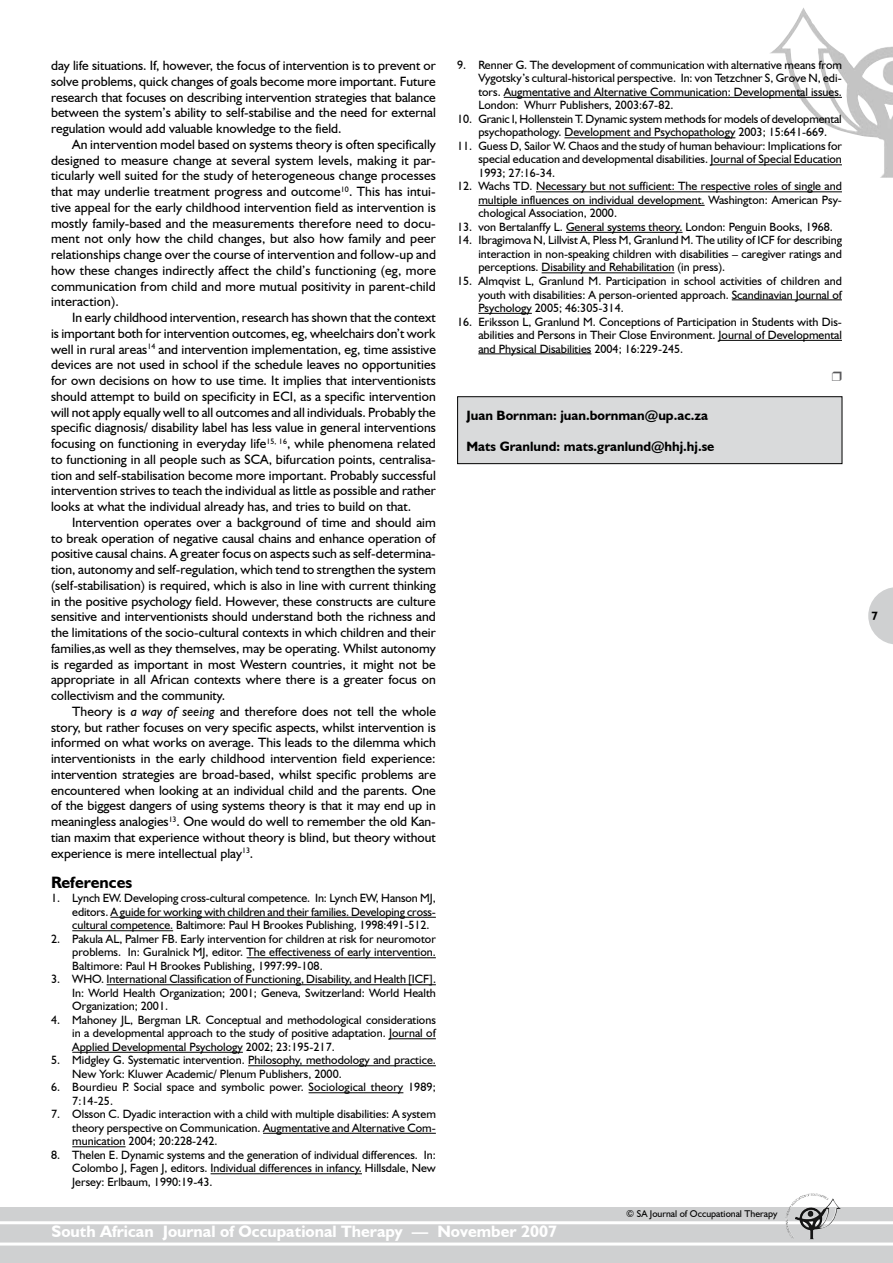
<style>
.page{position:relative;width:893px;height:1263px;background:#fff}
.page>*{position:absolute;margin:0;border:0;box-sizing:border-box;transform-origin:0 0}
.t1{font:700 16.5px "Humanist 521 BT";color:#fff}
.t2{font:700 16.5px "Humanist 521 BT";color:#000}
.t3{font:13.5px/15.8px "Humanist 521 BT";color:#000;text-align:justify}
.t4{font:700 13.5px "Humanist 521 BT";color:#000}
.t5{font:12px/13.5px "Humanist 521 BT";color:#000;text-align:justify}
.t6{font:700 12px "Humanist 521 BT";color:#000}
.t7{font:9.75px "Humanist 521 BT";color:#000}
.s1{font-style:italic}
</style>
<div class="page">
<img style="left:769px;top:8px;width:124px;height:170px">
<div style="left:0;top:1207px;width:893px;height:56px;background:#cfd0d1"></div>
<hr style="left:0;top:1221px;width:893px;height:3px;background:#fff">
<hr style="left:0;top:1242px;width:893px;height:3px;background:#fff">
<img style="left:802px;top:1193px;width:24px;height:6px">
<div style="left:458px;top:397px;width:384px;height:67px;background:#d9dadb"></div>
<div style="left:457px;top:396px;width:385px;height:68px;border:1px solid #000"></div>
<svg style="left:868px;top:587px;width:25px;height:57px"></svg>
<hr style="left:110px;top:917px;width:326px;height:1px;background:#000">
<hr style="left:72px;top:930px;width:101px;height:1px;background:#000">
<hr style="left:247px;top:957px;width:189px;height:1px;background:#000">
<hr style="left:107px;top:984px;width:329px;height:1px;background:#000">
<hr style="left:389px;top:1038px;width:47px;height:1px;background:#000">
<hr style="left:72px;top:1052px;width:171px;height:1px;background:#000">
<hr style="left:248px;top:1065px;width:188px;height:1px;background:#000">
<hr style="left:309px;top:1092px;width:94px;height:1px;background:#000">
<hr style="left:263px;top:1133px;width:173px;height:1px;background:#000">
<hr style="left:72px;top:1146px;width:54px;height:1px;background:#000">
<hr style="left:211px;top:1173px;width:151px;height:1px;background:#000">
<hr style="left:504px;top:97px;width:338px;height:1px;background:#000">
<hr style="left:564px;top:137px;width:171px;height:1px;background:#000">
<hr style="left:710px;top:164px;width:132px;height:1px;background:#000">
<hr style="left:536px;top:191px;width:306px;height:1px;background:#000">
<hr style="left:478px;top:205px;width:227px;height:1px;background:#000">
<hr style="left:566px;top:232px;width:116px;height:1px;background:#000">
<hr style="left:542px;top:272px;width:132px;height:1px;background:#000">
<hr style="left:732px;top:299px;width:110px;height:1px;background:#000">
<hr style="left:478px;top:313px;width:54px;height:1px;background:#000">
<hr style="left:719px;top:340px;width:123px;height:1px;background:#000">
<hr style="left:478px;top:353px;width:113px;height:1px;background:#000">
<p class="t3" style="left:51px;top:57px;width:386px">day life situations. If, however, the focus of intervention is to prevent or solve problems, quick changes of goals become more important. Future research that focuses on describing intervention strategies that balance between the system’s ability to self-stabilise and the need for external regulation would add valuable knowledge to the field.</p>
<p class="t3" style="left:51px;top:136px;width:386px;text-indent:21px">An intervention model based on systems theory is often specifically designed to measure change at several system levels, making it par&shy;ticularly well suited for the study of heterogeneous change processes that may underlie treatment progress and outcome<sup>10</sup>. This has intui&shy;tive appeal for the early childhood intervention field as intervention is mostly family-based and the measurements therefore need to docu&shy;ment not only how the child changes, but also how family and peer relationships change over the course of intervention and follow-up and how these changes indirectly affect the child’s functioning (eg, more communication from child and more mutual positivity in parent-child interaction).</p>
<p class="t3" style="left:51px;top:309px;width:386px;text-indent:21px">In early childhood intervention, research has shown that the context is important both for intervention outcomes, eg, wheelchairs don’t work well in rural areas<sup>14</sup> and intervention implementation, eg, time assistive devices are not used in school if the schedule leaves no opportunities for own decisions on how to use time. It implies that interventionists should attempt to build on specificity in ECI, as a specific intervention will not apply equally well to all outcomes and all individuals. Probably the specific diagnosis/ disability label has less value in general interventions focusing on functioning in everyday life<sup>15,</sup> <sup>16</sup>, while phenomena related to functioning in all people such as SCA, bifurcation points, centralisa&shy;tion and self-stabilisation become more important. Probably successful intervention strives to teach the individual as little as possible and rather looks at what the individual already has, and tries to build on that.</p>
<p class="t3" style="left:51px;top:514px;width:386px;text-indent:21px">Intervention operates over a background of time and should aim to break operation of negative causal chains and enhance operation of positive causal chains. A greater focus on aspects such as self-determina&shy;tion, autonomy and self-regulation, which tend to strengthen the system (self-stabilisation) is required, which is also in line with current thinking in the positive psychology field. However, these constructs are culture sensitive and interventionists should understand both the richness and the limitations of the socio-cultural contexts in which children and their families,as well as they themselves, may be operating. Whilst autonomy is regarded as important in most Western countries, it might not be appropriate in all African contexts where there is a greater focus on collectivism and the community.</p>
<p class="t3" style="left:51px;top:703px;width:386px;text-indent:21px">Theory is <span class="s1">a way of seeing</span> and therefore does not tell the whole story, but rather focuses on very specific aspects, whilst intervention is informed on what works on average. This leads to the dilemma which interventionists in the early childhood intervention field experience: intervention strategies are broad-based, whilst specific problems are encountered when looking at an individual child and the parents. One of the biggest dangers of using systems theory is that it may end up in meaningless analogies<sup>13</sup>. One would do well to remember the old Kan&shy;tian maxim that experience without theory is blind, but theory without experience is mere intellectual play<sup>13</sup>.</p>
<p class="t2" style="left:51px;top:872px;width:83px">References</p>
<p class="t5" style="left:72px;top:891px;width:365px;text-indent:-21px">1. Lynch EW. Developing cross-cultural competence. In: Lynch EW, Hanson MJ, editors. A guide for working with children and their families. Developing cross&shy;cultural competence. Baltimore: Paul H Brookes Publishing, 1998:491-512.</p>
<p class="t5" style="left:72px;top:932px;width:365px;text-indent:-21px">2. Pakula AL, Palmer FB. Early intervention for children at risk for neuromotor problems. In: Guralnick MJ, editor. The effectiveness of early intervention.<br>Baltimore: Paul H Brookes Publishing, 1997:99-108.</p>
<p class="t5" style="left:72px;top:972px;width:365px;text-indent:-21px">3. WHO. International Classification of Functioning, Disability, and Health [ICF].<br>In: World Health Organization; 2001; Geneva, Switzerland: World Health Organization; 2001.</p>
<p class="t5" style="left:72px;top:1013px;width:365px;text-indent:-21px">4. Mahoney JL, Bergman LR. Conceptual and methodological considerations in a developmental approach to the study of positive adaptation. Journal of Applied Developmental Psychology 2002; 23:195-217.</p>
<p class="t5" style="left:72px;top:1053px;width:365px;text-indent:-21px">5. Midgley G. Systematic intervention. Philosophy, methodology and practice.<br>New York: Kluwer Academic/ Plenum Publishers, 2000.</p>
<p class="t5" style="left:72px;top:1080px;width:365px;text-indent:-21px">6. Bourdieu P. Social space and symbolic power. Sociological theory 1989;<br>7:14-25.</p>
<p class="t5" style="left:72px;top:1107px;width:365px;text-indent:-21px">7. Olsson C. Dyadic interaction with a child with multiple disabilities: A system theory perspective on Communication. Augmentative and Alternative Com&shy;munication 2004; 20:228-242.</p>
<p class="t5" style="left:72px;top:1148px;width:365px;text-indent:-21px">8. Thelen E. Dynamic systems and the generation of individual differences. In:<br>Colombo J, Fagen J, editors. Individual differences in infancy. Hillsdale, New Jersey: Erlbaum, 1990:19-43.</p>
<p class="t5" style="left:478px;top:58px;width:365px;text-indent:-21px">9. Renner G. The development of communication with alternative means from Vygotsky’s cultural-historical perspective. In: von Tetzchner S, Grove N, edi&shy;tors. Augmentative and Alternative Communication: Developmental issues.<br>London: Whurr Publishers, 2003:67-82.</p>
<p class="t5" style="left:457px;top:112px;width:386px;text-align:center">10. Granic I, Hollenstein T. Dynamic system methods for models of developmental psychopathology. Development and Psychopathology 2003; 15:641-669.</p>
<p class="t5" style="left:478px;top:139px;width:365px;text-indent:-21px">11. Guess D, Sailor W. Chaos and the study of human behaviour: Implications for special education and developmental disabilities. Journal of Special Education 1993; 27:16-34.</p>
<p class="t5" style="left:478px;top:179px;width:365px;text-indent:-21px">12. Wachs TD. Necessary but not sufficient: The respective roles of single and multiple influences on individual development. Washington: American Psy&shy;chological Association, 2000.</p>
<p class="t5" style="left:457px;top:220px;width:377px">13. von Bertalanffy L. General systems theory. London: Penguin Books, 1968.</p>
<p class="t5" style="left:478px;top:233px;width:365px;text-indent:-21px">14. Ibragimova N, Lillvist A, Pless M, Granlund M. The utility of ICF for describing interaction in non-speaking children with disabilities – caregiver ratings and perceptions. Disability and Rehabilitation (in press).</p>
<p class="t5" style="left:478px;top:274px;width:365px;text-indent:-21px">15. Almqvist L, Granlund M. Participation in school activities of children and youth with disabilities: A person-oriented approach. Scandinavian Journal of Psychology 2005; 46:305-314.</p>
<p class="t5" style="left:478px;top:314px;width:365px;text-indent:-21px">16. Eriksson L, Granlund M. Conceptions of Participation in Students with Dis&shy;abilities and Persons in Their Close Environment. Journal of Developmental and Physical Disabilities 2004; 16:229-245.</p>
<p class="t4" style="left:466px;top:406px;width:243px">Juan Bornman: juan.bornman@up.ac.za</p>
<p class="t4" style="left:466px;top:438px;width:250px">Mats Granlund: mats.granlund@hhj.hj.se</p>
<p class="t7" style="left:626px;top:1208px;width:153px">© SA Journal of Occupational Therapy</p>
<p class="t1" style="left:52px;top:1221px;width:507px">South African Journal of Occupational Therapy — November 2007</p>
<p class="t6" style="left:871px;top:609px;width:8px">7</p>
</div>
